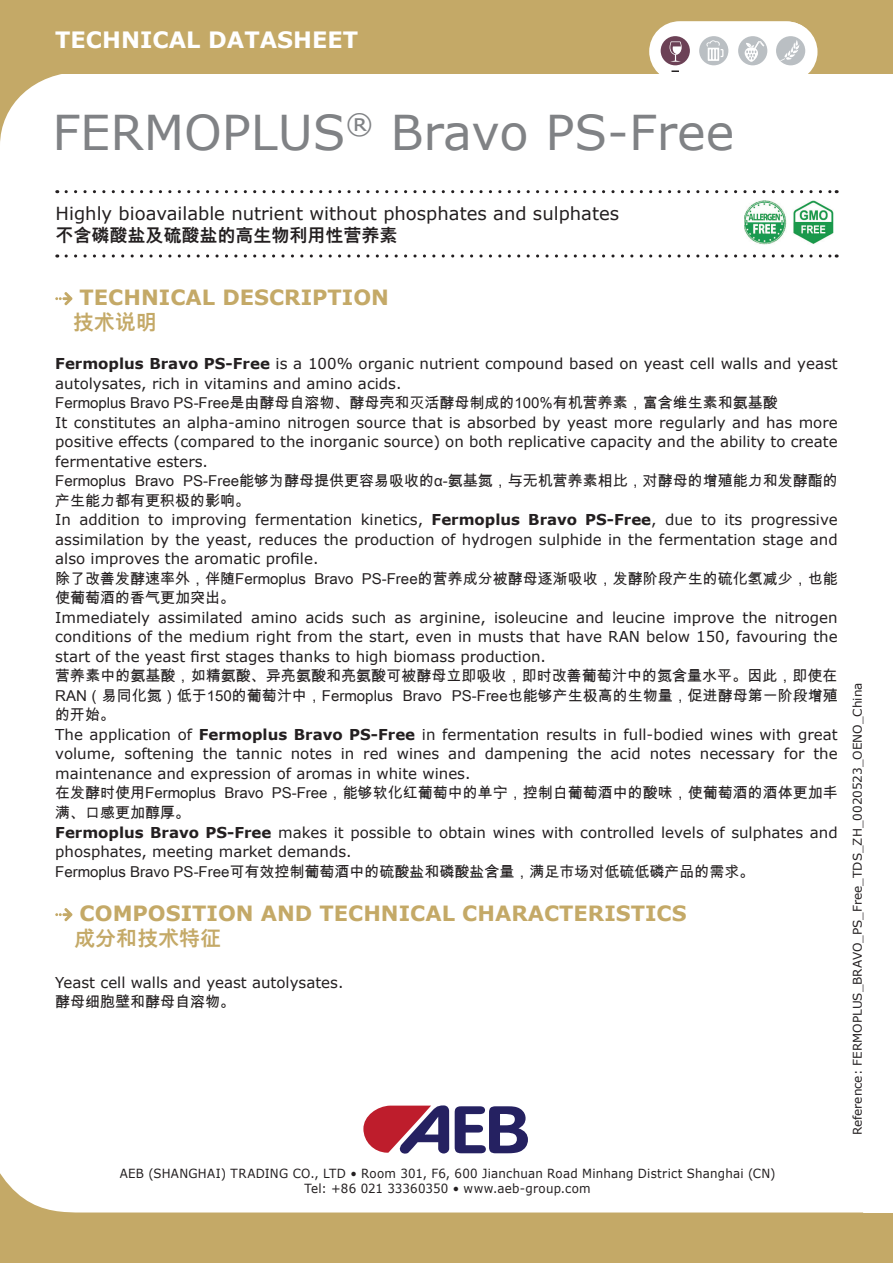
<style>
.page{position:relative;width:893px;height:1263px;background:#fff}
.page>*{position:absolute;margin:0;border:0;box-sizing:border-box;transform-origin:0 0}
.t1{font:48px "Verdana";color:#808285}
.t2{font:700 22.5px "Verdana";color:#fff}
.t3{font:700 21px "Verdana";color:#c4a967}
.t4{font:700 21px "Arial Unicode MS";color:#c4a967}
.t5{font:18px "Verdana";color:#231f20}
.t6{font:700 18px "Arial Unicode MS";color:#231f20}
.t7{font:15px/19.5px "Verdana";color:#231f20;text-align:justify}
.t8{font:15px/19.5px "Arial Unicode MS";color:#231f20}
.t9{font:12.6px/15.1px "Verdana";letter-spacing:.02em;color:#231f20;text-align:center;scale:.94 1}
.t10{font:12px "Verdana";color:#231f20}
.s1{font-weight:700}
</style>
<div class="page">
<div style="left:0;top:0;width:893px;height:73px;background:#c4a967"></div>
<svg style="left:0;top:28px;width:863px;height:114px"></svg>
<svg style="left:0;top:1153px;width:513px;height:59px"></svg>
<div style="left:0;top:1212px;width:893px;height:51px;background:#c4a967"></div>
<svg style="left:66px;top:190px;width:771px;height:3px"></svg>
<svg style="left:66px;top:254px;width:771px;height:4px"></svg>
<svg style="left:649px;top:21px;width:167px;height:61px"></svg>
<div style="left:650px;top:22px;width:167px;height:60px;background:#fff;border-radius:30px"></div>
<svg style="left:671px;top:70px;width:8px;height:2px"></svg>
<div style="left:776px;top:36px;width:29px;height:29px;background:#babfc3;border-radius:50%"></div>
<svg style="left:780px;top:40px;width:20px;height:21px"></svg>
<div style="left:738px;top:36px;width:29px;height:29px;background:#babfc3;border-radius:50%"></div>
<div style="left:661px;top:36px;width:29px;height:29px;background:#6c4156;border-radius:50%"></div>
<div style="left:699px;top:36px;width:29px;height:29px;background:#babfc3;border-radius:50%"></div>
<svg style="left:706px;top:40px;width:17px;height:21px"></svg>
<svg style="left:670px;top:41px;width:12px;height:21px"></svg>
<svg style="left:745px;top:41px;width:20px;height:21px"></svg>
<svg style="left:55px;top:292px;width:17px;height:13px"></svg>
<svg style="left:55px;top:908px;width:17px;height:13px"></svg>
<img style="left:744px;top:201px;width:90px;height:44px">
<svg style="left:363px;top:1105px;width:165px;height:48px"></svg>
<h2 class="t2" style="left:55px;top:24px;width:304px">TECHNICAL DATASHEET</h2>
<h1 class="t1" style="left:52px;top:100px;width:683px">FERMOPLUS<sup>®</sup> Bravo PS-Free</h1>
<p class="t5" style="left:56px;top:201px;width:565px">Highly bioavailable nutrient without phosphates and sulphates</p>
<p class="t6" style="left:56px;top:222px;width:344px">不含磷酸盐及硫酸盐的高生物利用性营养素</p>
<h3 class="t3" style="left:80px;top:283px;width:311px">TECHNICAL DESCRIPTION</h3>
<h3 class="t4" style="left:73px;top:308px;width:86px">技术说明</h3>
<p class="t7" style="left:55px;top:354px;width:784px"><span class="s1">Fermoplus Bravo PS-Free</span> is a 100% organic nutrient compound based on yeast cell walls and yeast autolysates, rich in vitamins and amino acids.</p>
<p class="t8" style="left:55px;top:393px;width:724px">Fermoplus Bravo PS-Free是由酵母自溶物、酵母壳和灭活酵母制成的100%有机营养素，富含维生素和氨基酸</p>
<p class="t7" style="left:55px;top:413px;width:784px">It constitutes an alpha-amino nitrogen source that is absorbed by yeast more regularly and has more positive effects (compared to the inorganic source) on both replicative capacity and the ability to create fermentative esters.</p>
<p class="t8" style="left:55px;top:471px;width:784px">Fermoplus Bravo PS-Free能够为酵母提供更容易吸收的α-氨基氮，与无机营养素相比，对酵母的增殖能力和发酵酯的产生能力都有更积极的影响。</p>
<p class="t7" style="left:55px;top:510px;width:784px">In addition to improving fermentation kinetics, <span class="s1">Fermoplus Bravo PS-Free</span>, due to its progressive assimilation by the yeast, reduces the production of hydrogen sulphide in the fermentation stage and also improves the aromatic profile.</p>
<p class="t8" style="left:55px;top:569px;width:784px">除了改善发酵速率外，伴随Fermoplus Bravo PS-Free的营养成分被酵母逐渐吸收，发酵阶段产生的硫化氢减少，也能使葡萄酒的香气更加突出。</p>
<p class="t7" style="left:55px;top:608px;width:784px">Immediately assimilated amino acids such as arginine, isoleucine and leucine improve the nitrogen conditions of the medium right from the start, even in musts that have RAN below 150, favouring the start of the yeast first stages thanks to high biomass production.</p>
<p class="t8" style="left:55px;top:666px;width:784px;text-align:justify">营养素中的氨基酸，如精氨酸、异亮氨酸和亮氨酸可被酵母立即吸收，即时改善葡萄汁中的氮含量水平。因此，即使在RAN（易同化氮）低于150的葡萄汁中，Fermoplus Bravo PS-Free也能够产生极高的生物量，促进酵母第一阶段增殖的开始。</p>
<p class="t7" style="left:55px;top:725px;width:784px">The application of <span class="s1">Fermoplus Bravo PS-Free</span> in fermentation results in full-bodied wines with great volume, softening the tannic notes in red wines and dampening the acid notes necessary for the maintenance and expression of aromas in white wines.</p>
<p class="t8" style="left:55px;top:783px;width:784px">在发酵时使用Fermoplus Bravo PS-Free，能够软化红葡萄中的单宁，控制白葡萄酒中的酸味，使葡萄酒的酒体更加丰满、口感更加醇厚。</p>
<p class="t7" style="left:55px;top:822px;width:784px"><span class="s1">Fermoplus Bravo PS-Free</span> makes it possible to obtain wines with controlled levels of sulphates and phosphates, meeting market demands.</p>
<p class="t8" style="left:55px;top:861px;width:701px">Fermoplus Bravo PS-Free可有效控制葡萄酒中的硫酸盐和磷酸盐含量，满足市场对低硫低磷产品的需求。</p>
<h3 class="t3" style="left:80px;top:899px;width:608px">COMPOSITION AND TECHNICAL CHARACTERISTICS</h3>
<h3 class="t4" style="left:74px;top:923px;width:148px">成分和技术特征</h3>
<p class="t7" style="left:55px;top:972px;width:290px">Yeast cell walls and yeast autolysates.</p>
<p class="t8" style="left:55px;top:992px;width:182px">酵母细胞壁和酵母自溶物。</p>
<p class="t9" style="left:120px;top:1166px;width:699px">AEB (SHANGHAI) TRADING CO., LTD • Room 301, F6, 600 Jianchuan Road Minhang District Shanghai (CN)<br>Tel: +86 021 33360350 • www.aeb-group.com</p>
<p class="t10" style="left:849px;top:1135px;width:454px;rotate:-90deg">Reference: FERMOPLUS_BRAVO_PS_Free_TDS_ZH_0020523_OENO_China</p>
</div>
